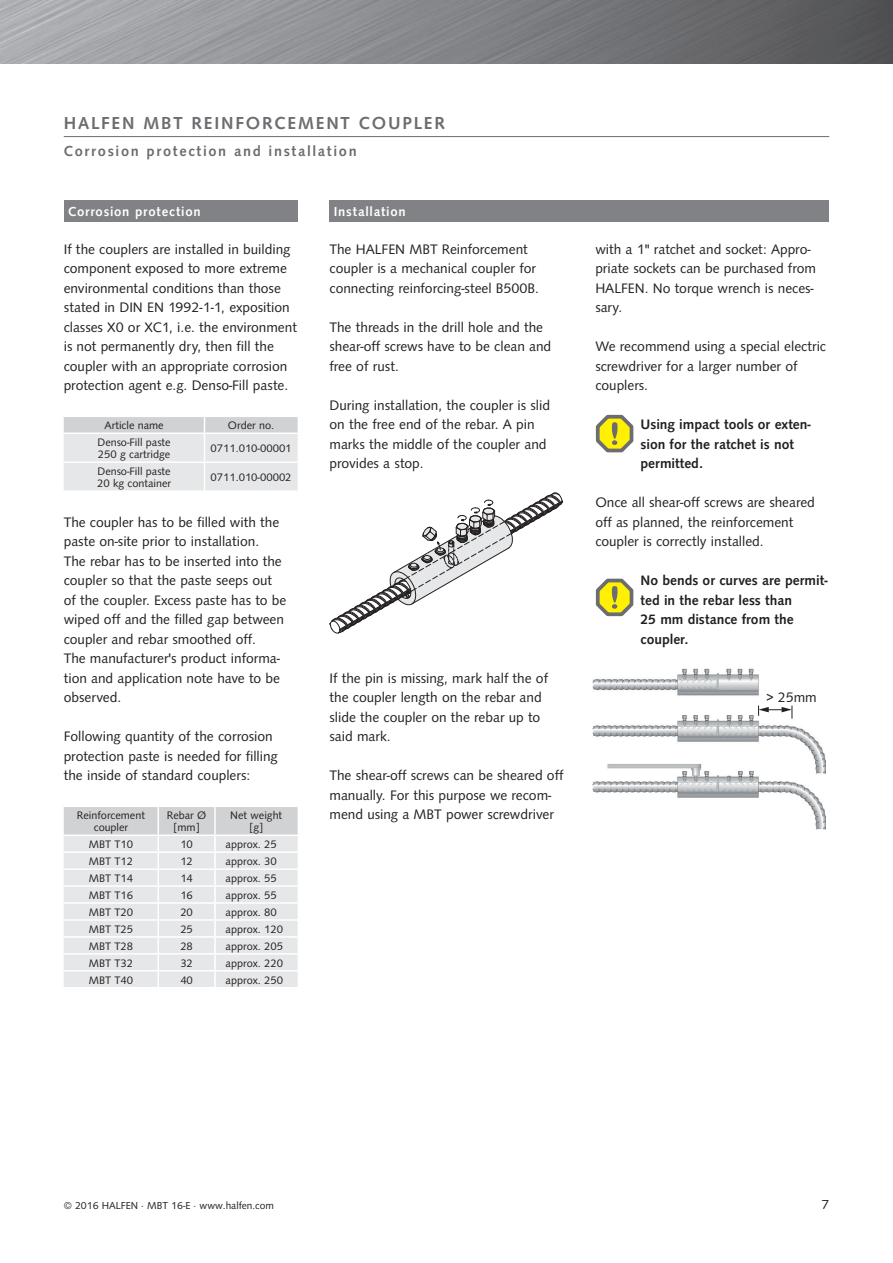
<style>
.page{position:relative;width:893px;height:1263px;background:#fff}
.page>*{position:absolute;margin:0;border:0;box-sizing:border-box;transform-origin:0 0}
.t1{font:500 18px "Syntax TOT";letter-spacing:.1em;color:#6c6d70}
.t2{font:500 15px "Syntax TOT";letter-spacing:.11em;color:#6c6d70}
.t3{font:14.25px/19.5px "Syntax TOT";color:#231f20}
.t4{font:500 14.25px/19.5px "Syntax TOT";color:#231f20}
.t5{font:500 13.5px "Syntax TOT";letter-spacing:.055em;color:#fff}
.t6{font:13.5px "Syntax TOT";color:#231f20}
.t7{font:11.25px/12px "Syntax TOT";color:#231f20;text-align:center}
.t8{font:10.5px "Syntax TOT";color:#231f20}
</style>
<div class="page">
<hr style="left:64px;top:136px;width:765px;height:1px;background:#6c6d70">
<svg style="left:595px;top:414px;width:39px;height:38px"></svg>
<svg style="left:595px;top:578px;width:39px;height:38px"></svg>
<img style="left:593px;top:668px;width:233px;height:162px">
<svg style="left:64px;top:417px;width:234px;height:73px;background:#e2e3e5"></svg>
<svg style="left:64px;top:807px;width:234px;height:180px;background:#e5e5e7"></svg>
<div style="left:64px;top:200px;width:234px;height:21px;background:#808285"></div>
<div style="left:329px;top:200px;width:500px;height:21px;background:#808285"></div>
<svg style="left:329px;top:492px;width:234px;height:141px"></svg>
<svg style="left:758px;top:706px;width:35px;height:13px"></svg>
<img style="left:0;top:0;width:893px;height:64px">
<p class="t1" style="left:64px;top:116px;width:383px">HALFEN MBT REINFORCEMENT COUPLER</p>
<p class="t2" style="left:64px;top:145px;width:294px">Corrosion protection and installation</p>
<p class="t5" style="left:68px;top:206px;width:134px">Corrosion protection</p>
<p class="t5" style="left:334px;top:206px;width:73px">Installation</p>
<p class="t3" style="left:329px;top:240px;width:211px">The HALFEN MBT Reinforcement coupler is a mechanical coupler for connecting reinforcing-steel B500B.</p>
<p class="t3" style="left:329px;top:318px;width:223px">The threads in the drill hole and the shear-off screws have to be clean and free of rust.</p>
<p class="t3" style="left:329px;top:396px;width:222px">During installation, the coupler is slid on the free end of the rebar. A pin marks the middle of the coupler and provides a stop.</p>
<p class="t3" style="left:64px;top:240px;width:235px">If the couplers are installed in building component exposed to more extreme environmental conditions than those stated in DIN EN 1992-1-1, exposition classes X0 or XC1, i.e. the environment is not permanently dry, then fill the coupler with an appropriate corrosion protection agent e.g. Denso-Fill paste.</p>
<p class="t7" style="left:105px;top:420px;width:61px">Article name</p>
<p class="t7" style="left:228px;top:420px;width:48px">Order no.</p>
<p class="t7" style="left:98px;top:437px;width:75px;text-align:left">Denso-Fill paste<br>250 g cartridge</p>
<p class="t7" style="left:210px;top:443px;width:83px">0711.010-00001</p>
<p class="t7" style="left:97px;top:466px;width:76px;text-align:left">Denso-Fill paste<br>20 kg container</p>
<p class="t7" style="left:210px;top:472px;width:83px">0711.010-00002</p>
<p class="t3" style="left:64px;top:513px;width:224px">The coupler has to be filled with the paste on-site prior to installation.<br>The rebar has to be inserted into the coupler so that the paste seeps out of the coupler. Excess paste has to be wiped off and the filled gap between coupler and rebar smoothed off.<br>The manufacturer's product informa&shy;tion and application note have to be observed.</p>
<p class="t3" style="left:64px;top:728px;width:216px">Following quantity of the corrosion protection paste is needed for filling the inside of standard couplers:</p>
<p class="t7" style="left:77px;top:810px;width:70px">Reinforcement coupler</p>
<p class="t7" style="left:167px;top:810px;width:41px">Rebar Ø [mm]</p>
<p class="t7" style="left:230px;top:810px;width:54px">Net weight [g]</p>
<p class="t7" style="left:89px;top:839px;width:46px">MBT T10</p>
<p class="t7" style="left:180px;top:839px;width:14px">10</p>
<p class="t7" style="left:226px;top:839px;width:53px">approx. 25</p>
<p class="t7" style="left:89px;top:856px;width:46px">MBT T12</p>
<p class="t7" style="left:180px;top:856px;width:14px">12</p>
<p class="t7" style="left:226px;top:856px;width:53px">approx. 30</p>
<p class="t7" style="left:89px;top:873px;width:46px">MBT T14</p>
<p class="t7" style="left:180px;top:873px;width:14px">14</p>
<p class="t7" style="left:226px;top:873px;width:53px">approx. 55</p>
<p class="t7" style="left:89px;top:890px;width:46px">MBT T16</p>
<p class="t7" style="left:180px;top:890px;width:14px">16</p>
<p class="t7" style="left:226px;top:890px;width:53px">approx. 55</p>
<p class="t7" style="left:89px;top:907px;width:46px">MBT T20</p>
<p class="t7" style="left:180px;top:907px;width:14px">20</p>
<p class="t7" style="left:226px;top:907px;width:53px">approx. 80</p>
<p class="t7" style="left:89px;top:924px;width:46px">MBT T25</p>
<p class="t7" style="left:180px;top:924px;width:14px">25</p>
<p class="t7" style="left:226px;top:924px;width:59px">approx. 120</p>
<p class="t7" style="left:89px;top:941px;width:46px">MBT T28</p>
<p class="t7" style="left:180px;top:941px;width:14px">28</p>
<p class="t7" style="left:226px;top:941px;width:59px">approx. 205</p>
<p class="t7" style="left:89px;top:958px;width:46px">MBT T32</p>
<p class="t7" style="left:180px;top:958px;width:14px">32</p>
<p class="t7" style="left:226px;top:958px;width:59px">approx. 220</p>
<p class="t7" style="left:89px;top:975px;width:46px">MBT T40</p>
<p class="t7" style="left:180px;top:975px;width:14px">40</p>
<p class="t7" style="left:226px;top:975px;width:59px">approx. 250</p>
<p class="t3" style="left:329px;top:669px;width:220px">If the pin is missing, mark half the of the coupler length on the rebar and slide the coupler on the rebar up to said mark.</p>
<p class="t3" style="left:329px;top:767px;width:235px">The shear-off screws can be sheared off manually. For this purpose we recom&shy;mend using a MBT power screwdriver</p>
<p class="t3" style="left:595px;top:240px;width:222px">with a 1" ratchet and socket: Appro&shy;priate sockets can be purchased from<br>HALFEN. No torque wrench is neces&shy;sary.</p>
<p class="t3" style="left:595px;top:338px;width:232px">We recommend using a special electric screwdriver for a larger number of couplers.</p>
<p class="t4" style="left:640px;top:416px;width:172px">Using impact tools or exten&shy;sion for the ratchet is not permitted.</p>
<p class="t3" style="left:595px;top:494px;width:221px">Once all shear-off screws are sheared off as planned, the reinforcement coupler is correctly installed.</p>
<p class="t4" style="left:640px;top:572px;width:189px">No bends or curves are permit&shy;ted in the rebar less than<br>25 mm distance from the coupler.</p>
<p class="t3" style="left:766px;top:689px;width:52px">&gt; 25mm</p>
<p class="t8" style="left:64px;top:1202px;width:212px">© 2016 HALFEN · MBT 16-E · www.halfen.com</p>
<p class="t6" style="left:821px;top:1199px;width:9px">7</p>
</div>
